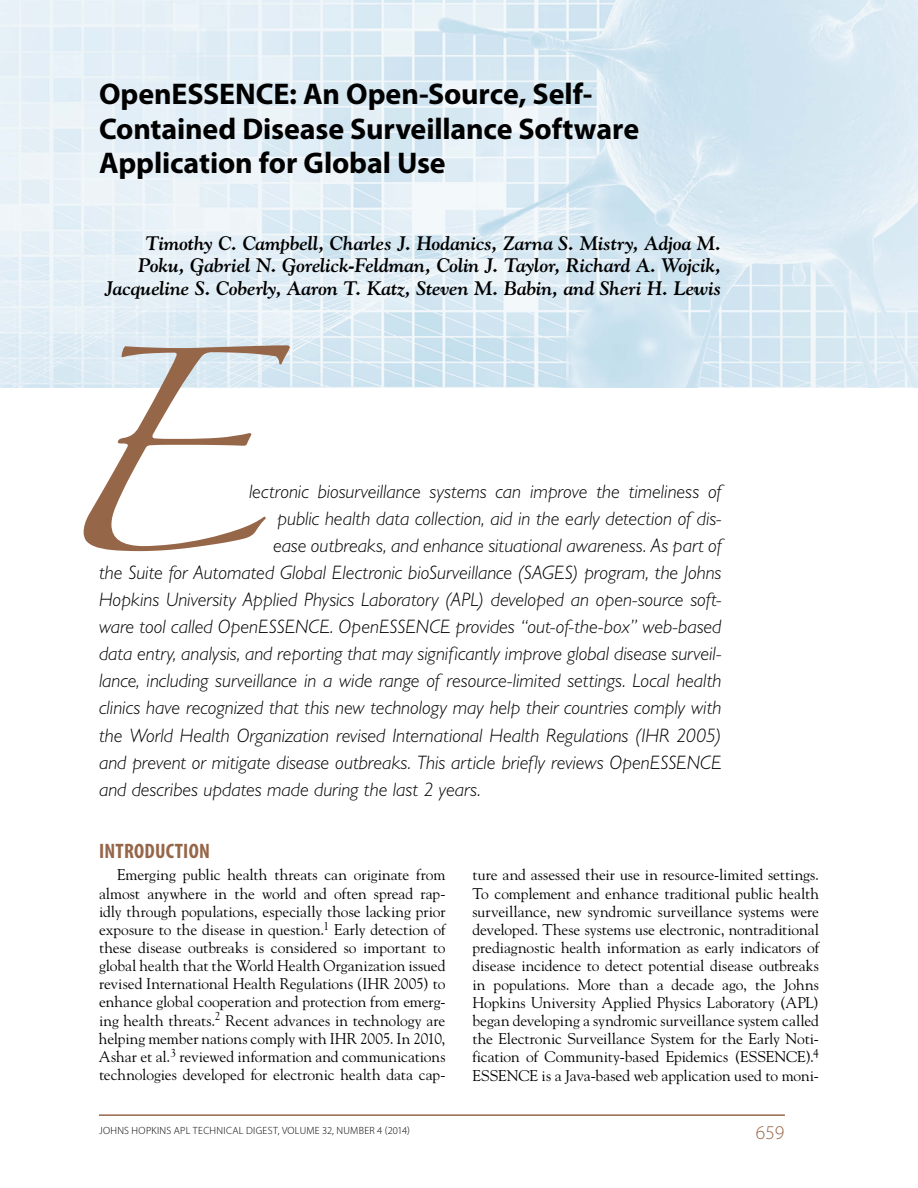
<style>
.page{position:relative;width:918px;height:1188px;background:#fff}
.page>*{position:absolute;margin:0;border:0;box-sizing:border-box;transform-origin:0 0}
.Article_Title{font:700 30px/34.5px "Myriad Pro";letter-spacing:-.005em;color:#000}
.Head_1{font:700 condensed 21px "Myriad Pro";letter-spacing:.01em;color:#966649}
.Abstract{font:italic 300 19.5px "Gill Sans Std";color:#000}
.Authors{font:italic 700 19.5px/22.5px "Hopkins Goudy";letter-spacing:-.005em;color:#000;text-align:right}
.t1{font:300 19.5px "Myriad Pro";color:#966649}
.Body_Copy{font:15.45px/18.1px "Hopkins Goudy";letter-spacing:-.005em;color:#000;text-align:justify}
.t2{font:300 10.5px "Myriad Pro";letter-spacing:.025em;color:#000}
</style>
<div class="page">
<hr style="left:99px;top:1114px;width:686px;height:2px;background:#966649">
<img style="left:0;top:0;width:918px;height:387px">
<svg style="left:84px;top:345px;width:206px;height:206px"></svg>
<p class="Article_Title" style="left:99px;top:76px;width:542px">OpenESSENCE: An Open-Source, Self-<br>Contained Disease Surveillance Software<br>Application for Global Use</p>
<p class="Authors" style="left:105px;top:232px;width:618px">Timothy C. Campbell, Charles J. Hodanics, Zarna S. Mistry, Adjoa M.<br>Poku, Gabriel N. Gorelick-Feldman, Colin J. Taylor, Richard A. Wojcik,<br>Jacqueline S. Coberly, Aaron T. Katz, Steven M. Babin, and Sheri H. Lewis</p>
<p class="Abstract" style="left:249px;top:481px;width:474px">lectronic biosurveillance systems can improve the timeliness of</p>
<p class="Abstract" style="left:278px;top:508px;width:445px">public health data collection, aid in the early detection of dis-</p>
<p class="Abstract" style="left:273px;top:535px;width:450px">ease outbreaks, and enhance situational awareness. As part of</p>
<p class="Abstract" style="left:99px;top:562px;width:624px">the Suite for Automated Global Electronic bioSurveillance (SAGES) program, the Johns</p>
<p class="Abstract" style="left:99px;top:589px;width:624px">Hopkins University Applied Physics Laboratory (APL) developed an open-source soft-</p>
<p class="Abstract" style="left:99px;top:616px;width:624px">ware tool called OpenESSENCE. OpenESSENCE provides “out-of-the-box” web-based</p>
<p class="Abstract" style="left:99px;top:643px;width:624px">data entry, analysis, and reporting that may significantly improve global disease surveil-</p>
<p class="Abstract" style="left:99px;top:670px;width:624px">lance, including surveillance in a wide range of resource-limited settings. Local health</p>
<p class="Abstract" style="left:99px;top:697px;width:624px">clinics have recognized that this new technology may help their countries comply with</p>
<p class="Abstract" style="left:99px;top:724px;width:624px">the World Health Organization revised International Health Regulations (IHR 2005)</p>
<p class="Abstract" style="left:99px;top:751px;width:624px">and prevent or mitigate disease outbreaks. This article briefly reviews OpenESSENCE</p>
<p class="Abstract" style="left:99px;top:778px;width:383px">and describes updates made during the last 2 years.</p>
<p class="Head_1" style="left:99px;top:838px;width:112px">INTRODUCTION</p>
<p class="Body_Copy" style="left:99px;top:866px;width:348px;text-indent:18px">Emerging public health threats can originate from almost anywhere in the world and often spread rap&shy;idly through populations, especially those lacking prior exposure to the disease in question.<sup>1</sup> Early detection of these disease outbreaks is considered so important to global health that the World Health Organization issued revised International Health Regulations (IHR 2005) to enhance global cooperation and protection from emerg&shy;ing health threats.<sup>2</sup> Recent advances in technology are helping member nations comply with IHR 2005. In 2010, Ashar et al.<sup>3</sup> reviewed information and communications technologies developed for electronic health data cap-</p>
<p class="Body_Copy" style="left:472px;top:866px;width:348px">ture and assessed their use in resource-limited settings.<br>To complement and enhance traditional public health surveillance, new syndromic surveillance systems were developed. These systems use electronic, nontraditional prediagnostic health information as early indicators of disease incidence to detect potential disease outbreaks in populations. More than a decade ago, the Johns Hopkins University Applied Physics Laboratory (APL) began developing a syndromic surveillance system called the Electronic Surveillance System for the Early Noti&shy;fication of Community-based Epidemics (ESSENCE).<sup>4<br></sup>ESSENCE is a Java-based web application used to moni-</p>
<p class="t2" style="left:99px;top:1124px;width:312px">JOHNS HOPKINS APL TECHNICAL DIGEST, VOLUME 32, NUMBER 4 (2014)</p>
<p class="t1" style="left:756px;top:1121px;width:30px">659</p>
</div>
